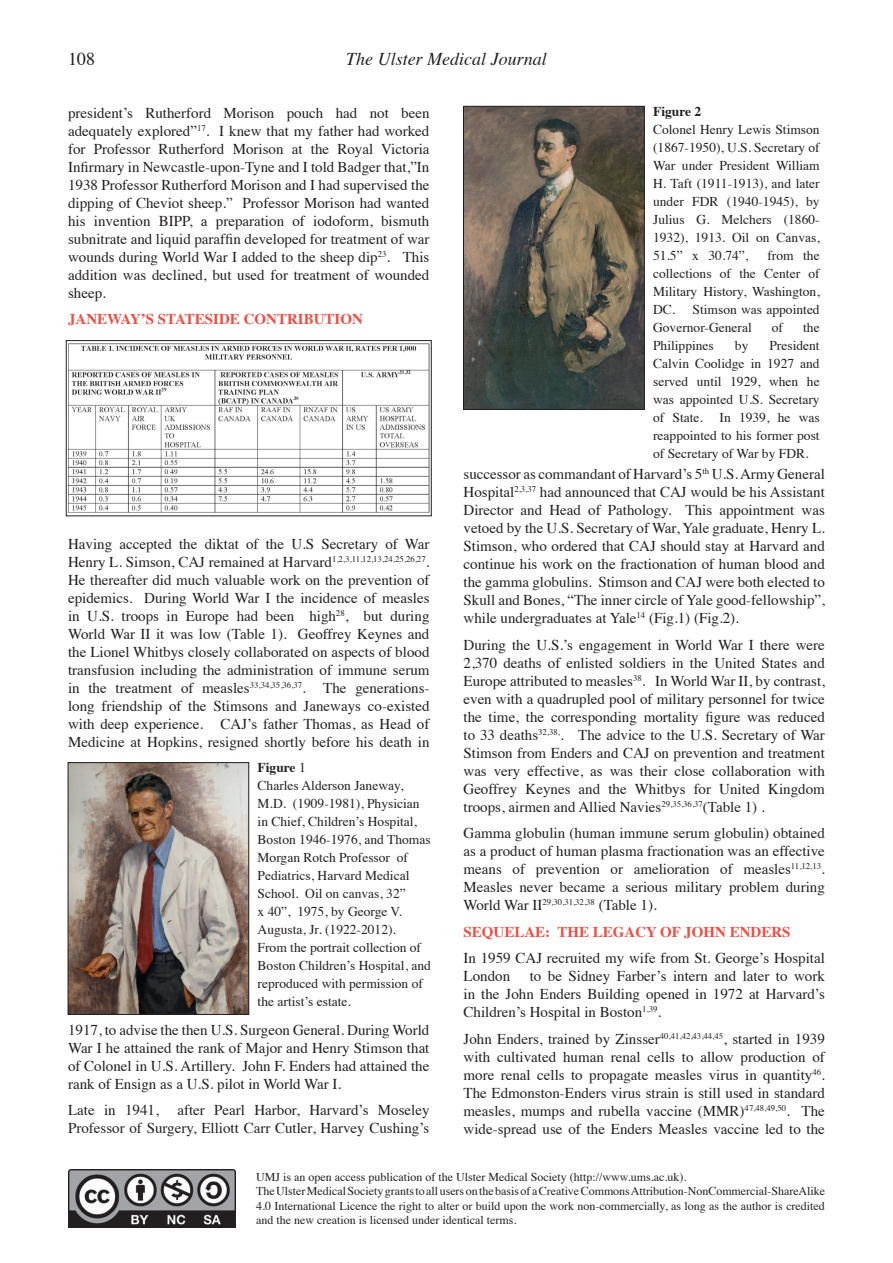
<style>
.page{position:relative;width:893px;height:1263px;background:#fff}
.page>*{position:absolute;margin:0;border:0;box-sizing:border-box;transform-origin:0 0}
.t1{font:italic 18px "Times";color:#231f20}
.t2{font:18px "Times";color:#231f20}
.t3{font:15px/18px "Times";color:#231f20;text-align:justify}
.t4{font:700 15px "Times";color:#ed4f42}
.t5{font:13.5px/18px "Times";color:#231f20;text-align:justify}
.t6{font:700 13.5px "Times";color:#231f20}
.t7{font:12px/14.4px "Times";color:#231f20}
.s1{font-weight:700}
</style>
<div class="page">
<img style="left:68px;top:1169px;width:167px;height:59px">
<img style="left:68px;top:343px;width:362px;height:170px">
<div style="left:66px;top:340px;width:366px;height:176px;border:1px solid #231f20"></div>
<img style="left:70px;top:764px;width:177px;height:249px">
<div style="left:68px;top:762px;width:181px;height:253px;border:1px solid #231f20"></div>
<img style="left:465px;top:108px;width:178px;height:300px">
<div style="left:463px;top:106px;width:182px;height:304px;border:1px solid #231f20"></div>
<p class="t2" style="left:68px;top:42px;width:28px">108</p>
<p class="t1" style="left:346px;top:43px;width:202px">The Ulster Medical Journal</p>
<p class="t3" style="left:68px;top:102px;width:363px">president’s Rutherford Morison pouch had not been adequately explored”<sup>17</sup>. I knew that my father had worked for Professor Rutherford Morison at the Royal Victoria Infirmary in Newcastle-upon-Tyne and I told Badger that,”In 1938 Professor Rutherford Morison and I had supervised the dipping of Cheviot sheep.” Professor Morison had wanted his invention BIPP, a preparation of iodoform, bismuth subnitrate and liquid paraffin developed for treatment of war wounds during World War I added to the sheep dip<sup>23</sup>. This addition was declined, but used for treatment of wounded sheep.</p>
<p class="t4" style="left:68px;top:305px;width:296px">JANEWAY’S STATESIDE CONTRIBUTION</p>
<p class="t6" style="left:653px;top:99px;width:50px">Figure 2</p>
<p class="t5" style="left:653px;top:119px;width:168px">Colonel Henry Lewis Stimson (1867-1950), U.S. Secretary of War under President William H. Taft (1911-1913), and later under FDR (1940-1945), by Julius G. Melchers (1860- 1932), 1913. Oil on Canvas, 51.5” x 30.74”,</p>
<p class="t5" style="left:653px;top:245px;width:168px;text-indent:114px">from the collections of the Center of Military History, Washington, DC. Stimson was appointed Governor-General</p>
<p class="t5" style="left:772px;top:317px;width:13px">of</p>
<p class="t5" style="left:803px;top:317px;width:18px">the</p>
<p class="t5" style="left:653px;top:335px;width:62px">Philippines</p>
<p class="t5" style="left:735px;top:335px;width:15px">by</p>
<p class="t5" style="left:653px;top:335px;width:168px;text-indent:116px">President Calvin Coolidge in 1927 and served until 1929, when he was appointed U.S. Secretary of State. In 1939, he was reappointed to his former post of Secretary of War by FDR.</p>
<p class="t3" style="left:68px;top:533px;width:363px">Having accepted the diktat of the U.S Secretary of War Henry L. Simson, CAJ remained at Harvard<sup>1,2,3,11,12,13,24,25,26,27</sup>.<br>He thereafter did much valuable work on the prevention of epidemics. During World War I the incidence of measles in U.S. troops in Europe had been high<sup>28</sup>, but during World War II it was low (Table 1). Geoffrey Keynes and the Lionel Whitbys closely collaborated on aspects of blood transfusion including the administration of immune serum in the treatment of measles<sup>33,34,35,36,37</sup>. The generations&shy;long friendship of the Stimsons and Janeways co-existed with deep experience. CAJ’s father Thomas, as Head of Medicine at Hopkins, resigned shortly before his death in</p>
<p class="t5" style="left:258px;top:758px;width:175px;text-align:left"><span class="s1">Figure</span> 1<br>Charles Alderson Janeway,<br>M.D. (1909-1981), Physician in Chief, Children’s Hospital,<br>Boston 1946-1976, and Thomas<br>Morgan Rotch Professor of<br>Pediatrics, Harvard Medical<br>School. Oil on canvas, 32”<br>x 40”, 1975, by George V.<br>Augusta, Jr. (1922-2012).<br>From the portrait collection of<br>Boston Children’s Hospital, and reproduced with permission of the artist’s estate.</p>
<p class="t3" style="left:68px;top:1019px;width:363px">1917, to advise the then U.S. Surgeon General. During World War I he attained the rank of Major and Henry Stimson that of Colonel in U.S. Artillery. John F. Enders had attained the rank of Ensign as a U.S. pilot in World War I.</p>
<p class="t3" style="left:68px;top:1100px;width:363px">Late in 1941, after Pearl Harbor, Harvard’s Moseley<br>Professor of Surgery, Elliott Carr Cutler, Harvey Cushing’s</p>
<p class="t3" style="left:463px;top:464px;width:363px">successor as commandant of Harvard’s 5<sup>th</sup> U.S. Army General Hospital<sup>2,3,37</sup> had announced that CAJ would be his Assistant Director and Head of Pathology. This appointment was vetoed by the U.S. Secretary of War, Yale graduate, Henry L.<br>Stimson, who ordered that CAJ should stay at Harvard and continue his work on the fractionation of human blood and the gamma globulins. Stimson and CAJ were both elected to Skull and Bones, “The inner circle of Yale good-fellowship”, while undergraduates at Yale<sup>14</sup> (Fig.1) (Fig.2).</p>
<p class="t3" style="left:463px;top:634px;width:363px">During the U.S.’s engagement in World War I there were 2,370 deaths of enlisted soldiers in the United States and Europe attributed to measles<sup>38</sup>. In World War II, by contrast, even with a quadrupled pool of military personnel for twice the time, the corresponding mortality figure was reduced to 33 deaths<sup>32,38,</sup>. The advice to the U.S. Secretary of War Stimson from Enders and CAJ on prevention and treatment was very effective, as was their close collaboration with Geoffrey Keynes and the Whitbys for United Kingdom troops, airmen and Allied Navies<sup>29,35,36,37</sup>(Table 1) .</p>
<p class="t3" style="left:463px;top:823px;width:363px">Gamma globulin (human immune serum globulin) obtained as a product of human plasma fractionation was an effective means of prevention or amelioration of measles<sup>11,12,13</sup>.<br>Measles never became a serious military problem during World War II<sup>29,30,31,32,38</sup> (Table 1).</p>
<p class="t4" style="left:463px;top:917px;width:329px">SEQUELAE: THE LEGACY OF JOHN ENDERS</p>
<p class="t3" style="left:463px;top:948px;width:363px">In 1959 CAJ recruited my wife from St. George’s Hospital<br>London</p>
<p class="t3" style="left:463px;top:966px;width:363px;text-indent:66px">to be Sidney Farber’s intern and later to work in the John Enders Building opened in 1972 at Harvard’s Children’s Hospital in Boston<sup>1,39</sup>.</p>
<p class="t3" style="left:463px;top:1028px;width:363px">John Enders, trained by Zinsser<sup>40,41,42,43,44,45</sup>, started in 1939 with cultivated human renal cells to allow production of more renal cells to propagate measles virus in quantity<sup>46</sup>.<br>The Edmonston-Enders virus strain is still used in standard measles, mumps and rubella vaccine (MMR)<sup>47,48,49,50</sup>. The wide-spread use of the Enders Measles vaccine led to the</p>
<p class="t7" style="left:256px;top:1168px;width:570px">UMJ is an open access publication of the Ulster Medical Society (http://www.ums.ac.uk).<br>The Ulster Medical Society grants to all users on the basis of a Creative Commons Attribution-NonCommercial-ShareAlike 4.0 International Licence the right to alter or build upon the work non-commercially, as long as the author is credited and the new creation is licensed under identical terms.</p>
</div>
